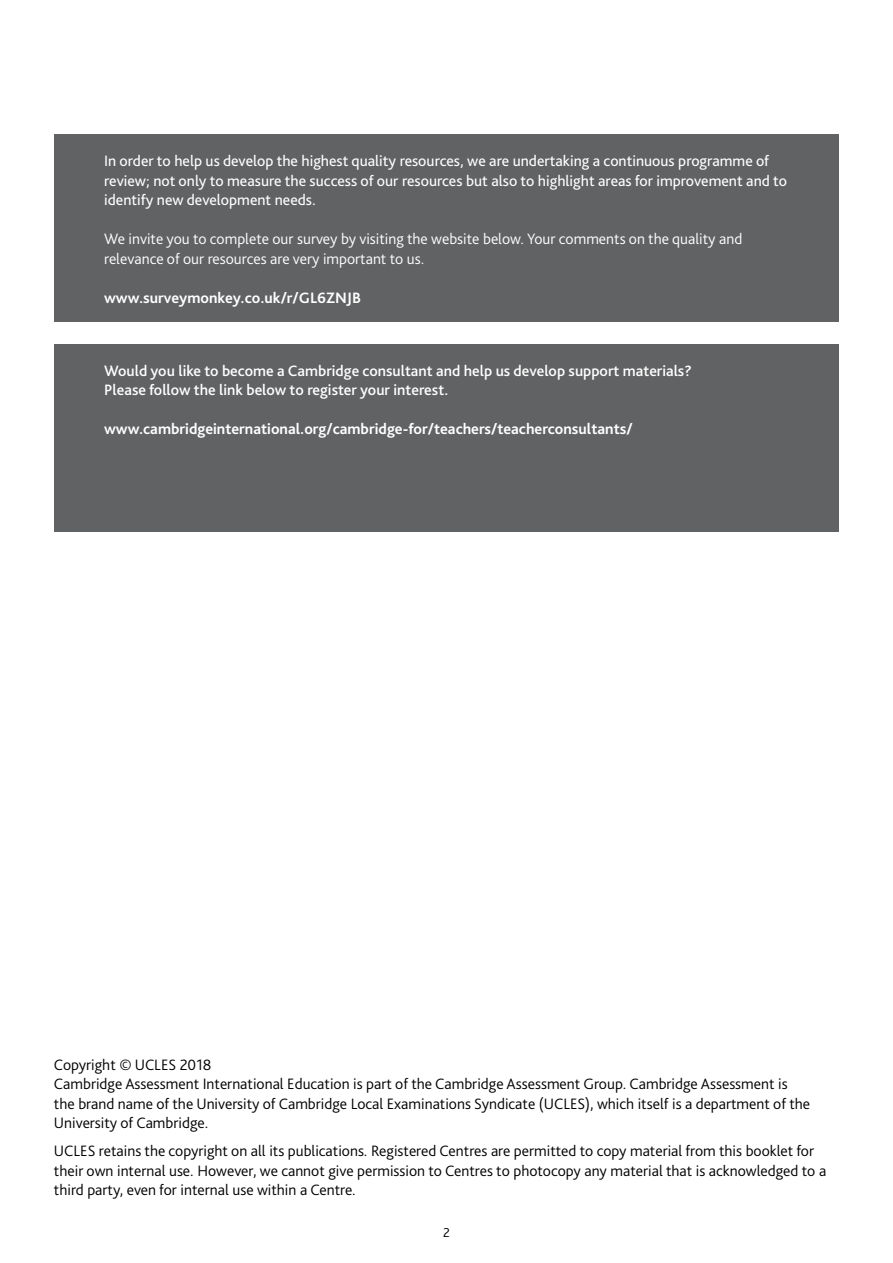
<style>
.page{position:relative;width:893px;height:1263px;background:#fff}
.page>*{position:absolute;margin:0;border:0;box-sizing:border-box;transform-origin:0 0}
.t1{font:300 15.75px/19.5px "Bliss Pro";color:#000}
.t2{font:15.75px/19.5px "Bliss Pro";color:#fff}
.t3{font:300 15.75px/19.5px "Bliss Pro";color:#fff}
.t4{font:500 15.75px/19.5px "Bliss Pro";color:#fff}
.t5{font:700 15.75px "Bliss Pro";color:#fff}
.t6{font:300 13.5px "Bliss Pro";color:#000}
</style>
<div class="page">
<div style="left:54px;top:135px;width:785px;height:187px;background:#616264"></div>
<div style="left:54px;top:344px;width:785px;height:188px;background:#616264"></div>
<p class="t2" style="left:104px;top:151px;width:684px">In order to help us develop the highest quality resources, we are undertaking a continuous programme of review; not only to measure the success of our resources but also to highlight areas for improvement and to identify new development needs.</p>
<p class="t3" style="left:104px;top:229px;width:640px">We invite you to complete our survey by visiting the website below. Your comments on the quality and relevance of our resources are very important to us.</p>
<p class="t5" style="left:104px;top:288px;width:258px">www.surveymonkey.co.uk/r/GL6ZNJB</p>
<p class="t4" style="left:104px;top:361px;width:589px">Would you like to become a Cambridge consultant and help us develop support materials?<br>Please follow the link below to register your interest.</p>
<p class="t5" style="left:104px;top:419px;width:530px">www.cambridgeinternational.org/cambridge-for/teachers/teacherconsultants/</p>
<p class="t1" style="left:54px;top:1054px;width:758px">Copyright © UCLES 2018<br>Cambridge Assessment International Education is part of the Cambridge Assessment Group. Cambridge Assessment is the brand name of the University of Cambridge Local Examinations Syndicate (UCLES), which itself is a department of the University of Cambridge.</p>
<p class="t1" style="left:54px;top:1141px;width:774px">UCLES retains the copyright on all its publications. Registered Centres are permitted to copy material from this booklet for their own internal use. However, we cannot give permission to Centres to photocopy any material that is acknowledged to a third party, even for internal use within a Centre.</p>
<p class="t6" style="left:443px;top:1224px;width:8px">2</p>
</div>
